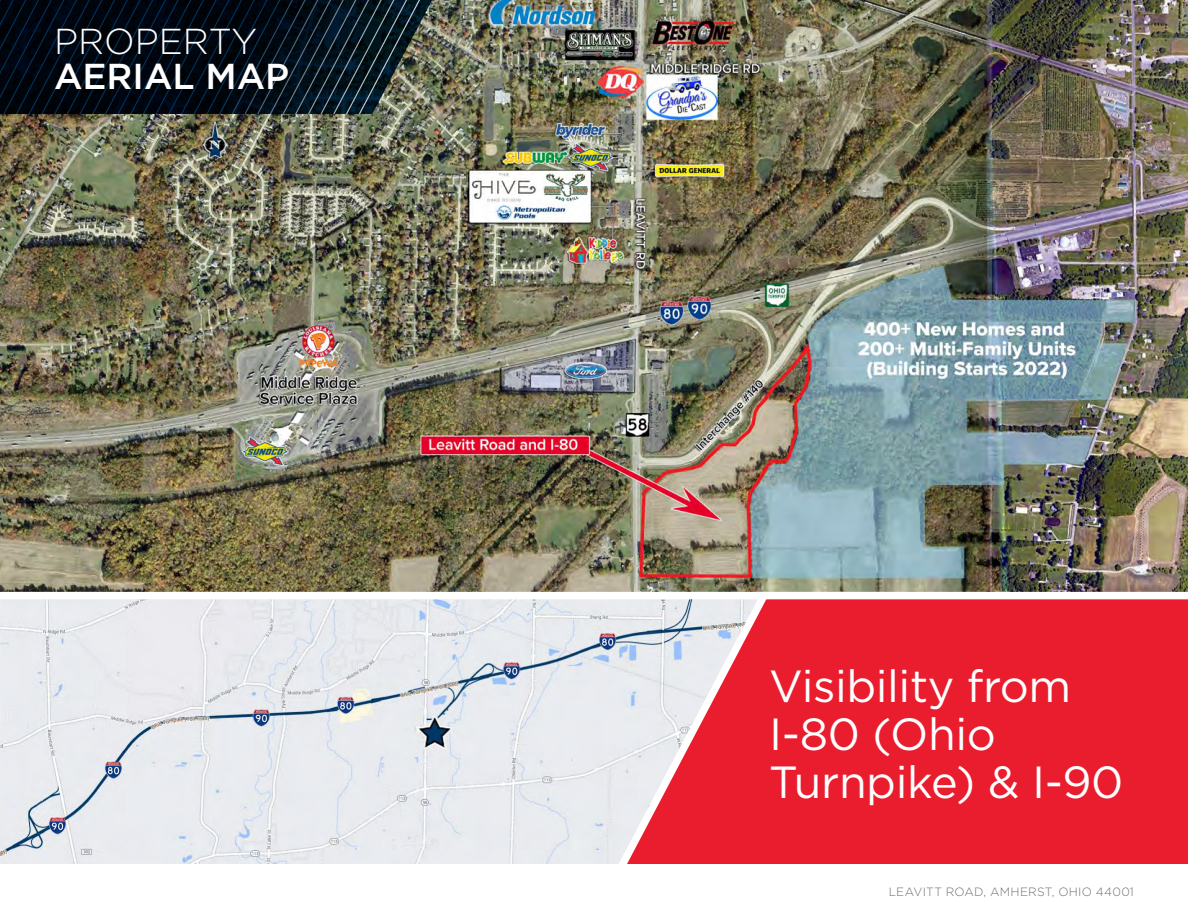
<style>
.page{position:relative;width:1188px;height:918px;background:#fff}
.page>*{position:absolute;margin:0;border:0;box-sizing:border-box;transform-origin:0 0}
.t1{font:45px/48px "Gotham";letter-spacing:-.01em;color:#fff}
.t2{font:500 36px "Gotham";color:#fff}
.t3{font:300 36px "Gotham";color:#fff}
.t4{font:300 12px "Gotham";letter-spacing:.02em;color:#6e7171}
</style>
<div class="page">
<img style="left:0;top:0;width:1188px;height:588px">
<svg style="left:0;top:0;width:441px;height:114px;background:#0e1921"></svg>
<div style="left:775px;top:588px;width:413px;height:276px;background:#e91d2d"></div>
<svg style="left:0;top:588px;width:775px;height:276px;background:#e2d1d7"></svg>
<p class="t3" style="left:54px;top:19px;width:205px">PROPERTY</p>
<p class="t2" style="left:54px;top:53px;width:237px">AERIAL MAP</p>
<p class="t1" style="left:769px;top:661px;width:356px">Visibility from<br>I-80 (Ohio<br>Turnpike) &amp; I-90</p>
<p class="t4" style="left:889px;top:884px;width:247px">LEAVITT ROAD, AMHERST, OHIO 44001</p>
</div>
